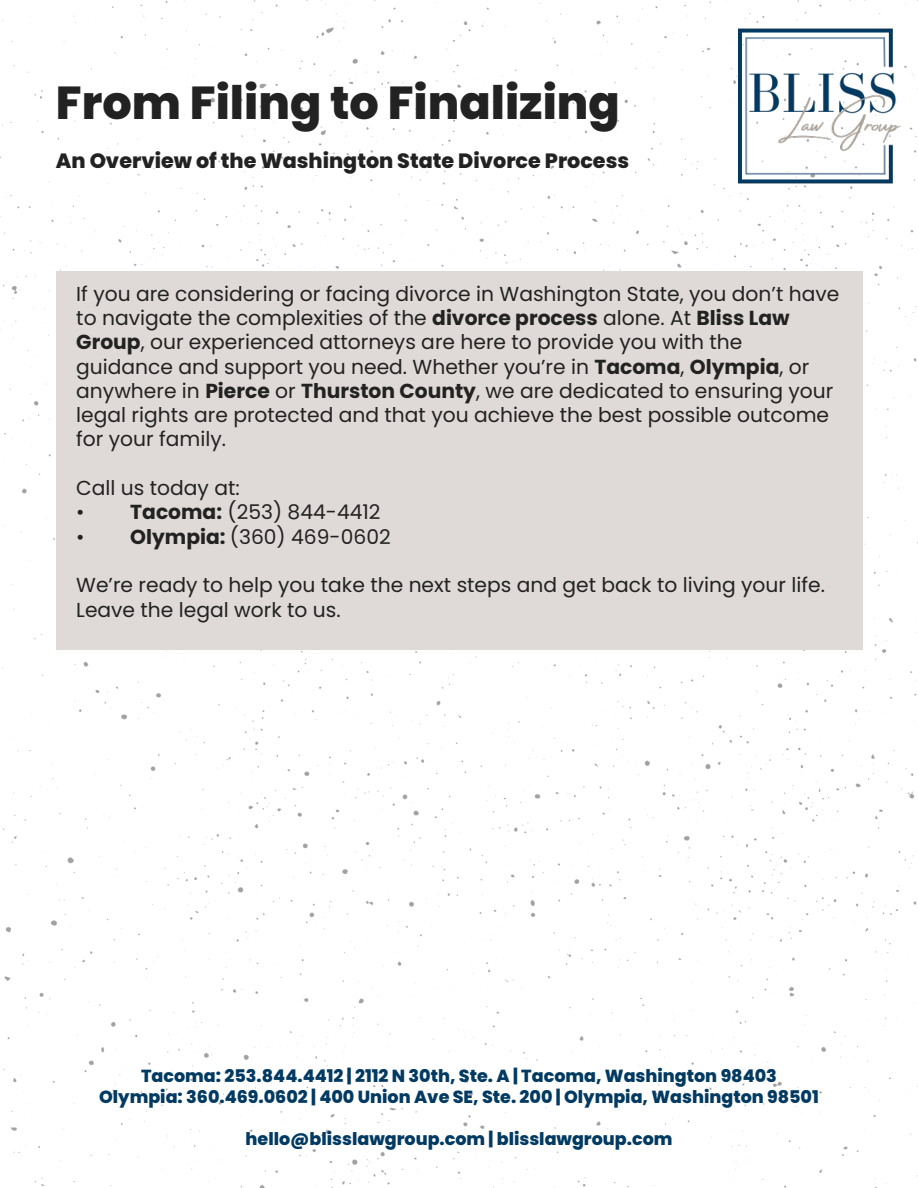
<style>
.page{position:relative;width:918px;height:1188px;background:#fff}
.page>*{position:absolute;margin:0;border:0;box-sizing:border-box;transform-origin:0 0}
.t1{font:800 46.2px "Poppins";color:#222}
.t2{font:800 20.7px "Poppins";color:#222}
.t3{font:20.25px/24.3px "Poppins";color:#222}
.t4{font:800 17.55px/21px "Poppins";color:#023a62;text-align:center}
.s1{font-weight:700}
</style>
<div class="page">
<img style="left:0;top:0;width:918px;height:1188px">
<img style="left:738px;top:24px;width:164px;height:164px">
<div style="left:56px;top:272px;width:806px;height:378px;background:#dfdad7"></div>
<h1 class="t1" style="left:56px;top:76px;width:565px">From Filing to Finalizing</h1>
<p class="t2" style="left:56px;top:149px;width:575px">An Overview of the Washington State Divorce Process</p>
<p class="t3" style="left:76px;top:282px;width:765px">If you are considering or facing divorce in Washington State, you don’t have to navigate the complexities of the <span class="s1">divorce process</span> alone. At <span class="s1">Bliss Law Group</span>, our experienced attorneys are here to provide you with the guidance and support you need. Whether you’re in <span class="s1">Tacoma</span>, <span class="s1">Olympia</span>, or anywhere in <span class="s1">Pierce</span> or <span class="s1">Thurston County</span>, we are dedicated to ensuring your legal rights are protected and that you achieve the best possible outcome for your family.</p>
<p class="t3" style="left:76px;top:476px;width:165px">Call us today at:</p>
<p class="t3" style="left:76px;top:500px;width:306px">• <span class="s1">Tacoma:</span> (253) 844-4412</p>
<p class="t3" style="left:76px;top:525px;width:316px">• <span class="s1">Olympia:</span> (360) 469-0602</p>
<p class="t3" style="left:76px;top:573px;width:750px">We’re ready to help you take the next steps and get back to living your life.<br>Leave the legal work to us.</p>
<p class="t4" style="left:99px;top:1066px;width:721px">Tacoma: 253.844.4412 | 2112 N 30th, Ste. A | Tacoma, Washington 98403<br>Olympia: 360.469.0602 | 400 Union Ave SE, Ste. 200 | Olympia, Washington 98501</p>
<p class="t4" style="left:246px;top:1129px;width:428px">hello@blisslawgroup.com | blisslawgroup.com</p>
</div>
